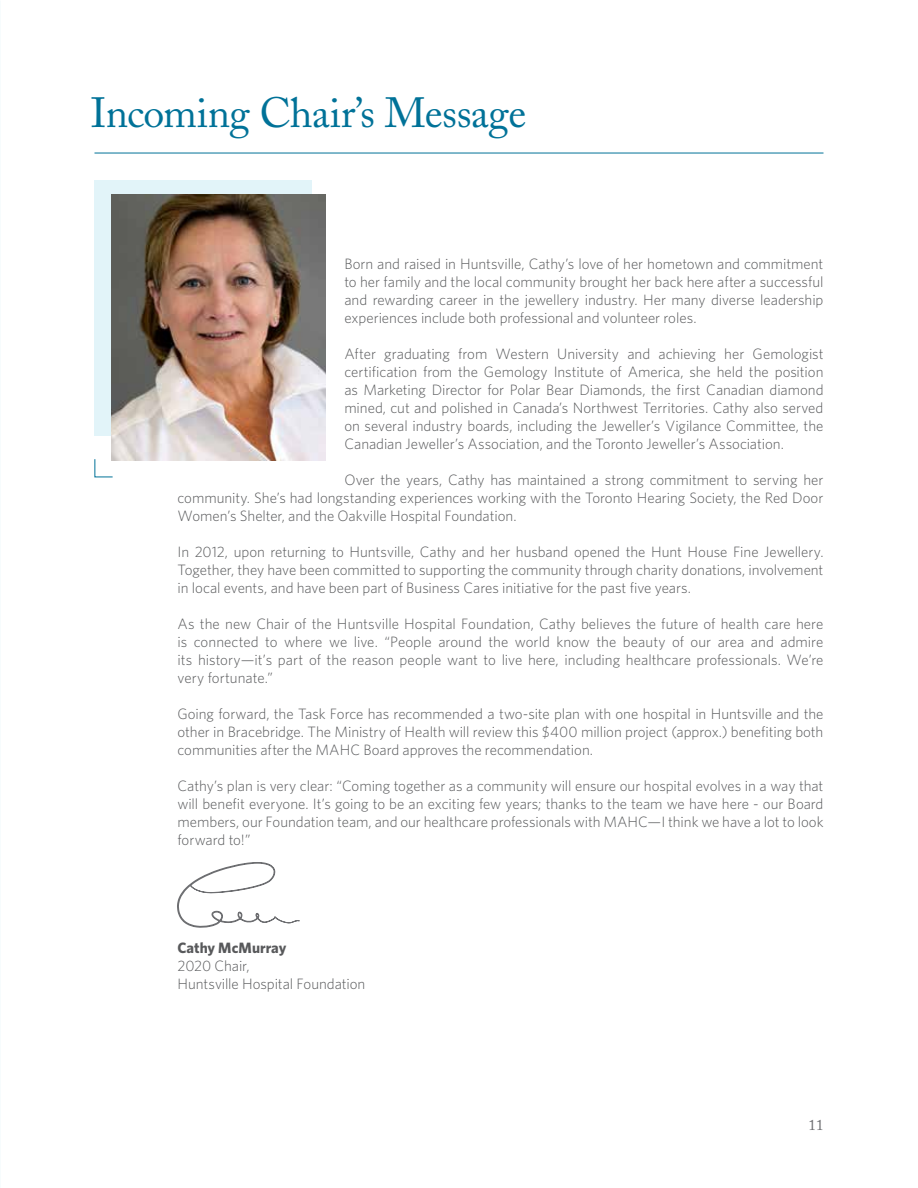
<style>
.page{position:relative;width:918px;height:1188px;background:#fff}
.page>*{position:absolute;margin:0;border:0;box-sizing:border-box;transform-origin:0 0}
.t1{font:42px "Adobe Caslon";letter-spacing:-.015em;color:#007298}
.t2{font:300 15px/18px "Whitney";letter-spacing:-.005em;color:#58595b;text-align:justify}
.t3{font:700 15px "Whitney";color:#58595b}
.t4{font:15px "Adobe Caslon Pro";color:#6d6e71}
</style>
<div class="page">
<hr style="left:94px;top:153px;width:730px;height:1px;background:#007298">
<div style="left:95px;top:180px;width:217px;height:256px;background:#e2f4f9"></div>
<img style="left:112px;top:195px;width:214px;height:265px">
<svg style="left:94px;top:458px;width:19px;height:20px"></svg>
<svg style="left:177px;top:862px;width:123px;height:66px"></svg>
<h1 class="t1" style="left:91px;top:88px;width:437px">Incoming Chair’s Message</h1>
<p class="t2" style="left:344px;top:255px;width:481px">Born and raised in Huntsville, Cathy’s love of her hometown and commitment to her family and the local community brought her back here after a successful and rewarding career in the jewellery industry. Her many diverse leadership experiences include both professional and volunteer roles.</p>
<p class="t2" style="left:344px;top:345px;width:481px">After graduating from Western University and achieving her Gemologist certification from the Gemology Institute of America, she held the position as Marketing Director for Polar Bear Diamonds, the first Canadian diamond mined, cut and polished in Canada’s Northwest Territories. Cathy also served on several industry boards, including the Jeweller’s Vigilance Committee, the Canadian Jeweller’s Association, and the Toronto Jeweller’s Association.</p>
<p class="t2" style="left:177px;top:471px;width:647px;text-indent:167px">Over the years, Cathy has maintained a strong commitment to serving her community. She’s had longstanding experiences working with the Toronto Hearing Society, the Red Door Women’s Shelter, and the Oakville Hospital Foundation.</p>
<p class="t2" style="left:177px;top:543px;width:648px">In 2012, upon returning to Huntsville, Cathy and her husband opened the Hunt House Fine Jewellery.<br>Together, they have been committed to supporting the community through charity donations, involvement in local events, and have been part of Business Cares initiative for the past five years.</p>
<p class="t2" style="left:177px;top:615px;width:648px">As the new Chair of the Huntsville Hospital Foundation, Cathy believes the future of health care here is connected to where we live. “People around the world know the beauty of our area and admire its history—it’s part of the reason people want to live here, including healthcare professionals. We’re very fortunate.”</p>
<p class="t2" style="left:177px;top:705px;width:648px">Going forward, the Task Force has recommended a two-site plan with one hospital in Huntsville and the other in Bracebridge. The Ministry of Health will review this $400 million project (approx.) benefiting both communities after the MAHC Board approves the recommendation.</p>
<p class="t2" style="left:177px;top:777px;width:648px">Cathy’s plan is very clear: “Coming together as a community will ensure our hospital evolves in a way that will benefit everyone. It’s going to be an exciting few years; thanks to the team we have here - our Board members, our Foundation team, and our healthcare professionals with MAHC—I think we have a lot to look forward to!”</p>
<p class="t3" style="left:177px;top:939px;width:110px">Cathy McMurray</p>
<p class="t2" style="left:177px;top:957px;width:189px">2020 Chair,<br>Huntsville Hospital Foundation</p>
<p class="t4" style="left:808px;top:1116px;width:16px">11</p>
</div>
